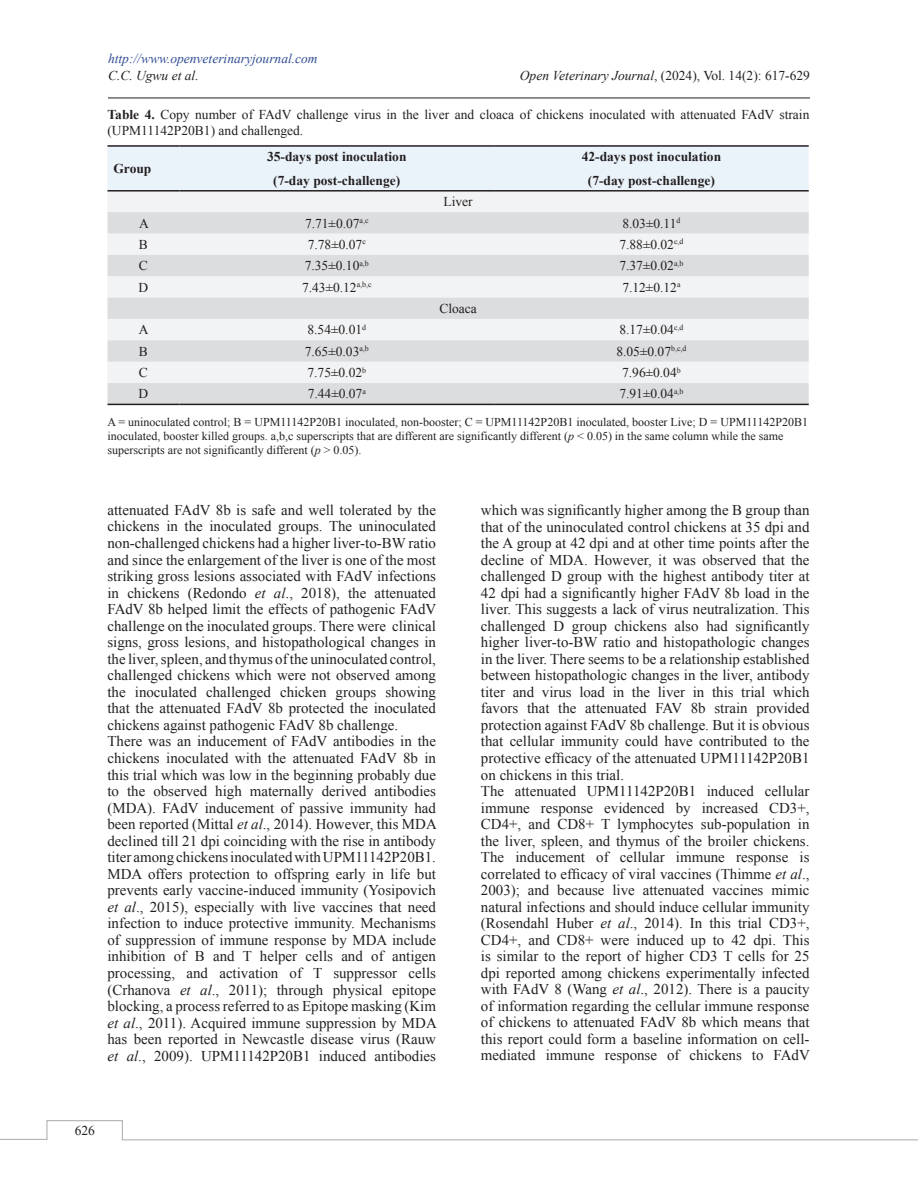
<style>
.page{position:relative;width:918px;height:1188px;background:#fff}
.page>*{position:absolute;margin:0;border:0;box-sizing:border-box;transform-origin:0 0}
.t1{font:15px/16.5px "Times New Roman";color:#231f20}
.t2{font:13.5px/16.2px "Times New Roman";color:#231f20}
.t3{font:700 13.5px/23.7px "Times New Roman";color:#231f20;text-align:center}
.t4{font:italic 13.5px "Times New Roman";color:#304d94}
.t5{font:italic 13.5px "Times New Roman";color:#231f20}
.t6{font:12px/14.4px "Times New Roman";color:#231f20}
.s1{font-style:italic}
.s2{font-weight:700}
</style>
<div class="page">
<hr style="left:108px;top:98px;width:702px;height:1px;background:#231f20">
<svg style="left:0;top:1120px;width:918px;height:21px"></svg>
<div style="left:107px;top:147px;width:702px;height:43px;background:#ebf3fa"></div>
<div style="left:108px;top:192px;width:700px;height:20px;background:#f2f3f4"></div>
<svg style="left:107px;top:212px;width:702px;height:192px;fill:#dcdddf"></svg>
<hr style="left:107px;top:145px;width:72px;height:2px;background:#231f20">
<hr style="left:179px;top:145px;width:315px;height:2px;background:#231f20">
<hr style="left:494px;top:145px;width:315px;height:2px;background:#231f20">
<hr style="left:107px;top:190px;width:72px;height:2px;background:#231f20">
<hr style="left:179px;top:190px;width:315px;height:2px;background:#231f20">
<hr style="left:494px;top:190px;width:315px;height:2px;background:#231f20">
<hr style="left:107px;top:404px;width:72px;height:1px;background:#231f20">
<hr style="left:179px;top:404px;width:315px;height:1px;background:#231f20">
<hr style="left:494px;top:404px;width:315px;height:1px;background:#231f20">
<p class="t4" style="left:108px;top:50px;width:211px">http://www.openveterinaryjournal.com</p>
<p class="t5" style="left:108px;top:66px;width:92px">C.C. Ugwu et al.</p>
<p class="t2" style="left:520px;top:67px;width:292px"><span class="s1">Open Veterinary Journal</span>, (2024), Vol. 14(2): 617-629</p>
<p class="t2" style="left:107px;top:106px;width:704px"><span class="s2">Table 4.</span> Copy number of FAdV challenge virus in the liver and cloaca of chickens inoculated with attenuated FAdV strain (UPM11142P20B1) and challenged.</p>
<p class="t3" style="left:113px;top:156px;width:40px">Group</p>
<p class="t3" style="left:267px;top:144px;width:141px">35-days post inoculation (7-day post-challenge)</p>
<p class="t3" style="left:582px;top:144px;width:141px">42-days post inoculation (7-day post-challenge)</p>
<p class="t2" style="left:444px;top:193px;width:31px">Liver</p>
<p class="t2" style="left:139px;top:215px;width:11px">A</p>
<p class="t2" style="left:305px;top:215px;width:65px">7.71±0.07<sup>a,c</sup></p>
<p class="t2" style="left:622px;top:215px;width:60px">8.03±0.11<sup>d</sup></p>
<p class="t2" style="left:139px;top:236px;width:11px">B</p>
<p class="t2" style="left:308px;top:236px;width:60px">7.78±0.07<sup>c</sup></p>
<p class="t2" style="left:619px;top:236px;width:66px">7.88±0.02<sup>c,d</sup></p>
<p class="t2" style="left:139px;top:257px;width:11px">C</p>
<p class="t2" style="left:305px;top:257px;width:66px">7.35±0.10<sup>a,b</sup></p>
<p class="t2" style="left:619px;top:257px;width:66px">7.37±0.02<sup>a,b</sup></p>
<p class="t2" style="left:139px;top:279px;width:11px">D</p>
<p class="t2" style="left:302px;top:279px;width:71px">7.43±0.12<sup>a,b,c</sup></p>
<p class="t2" style="left:622px;top:279px;width:60px">7.12±0.12<sup>a</sup></p>
<p class="t2" style="left:439px;top:300px;width:39px">Cloaca</p>
<p class="t2" style="left:139px;top:321px;width:11px">A</p>
<p class="t2" style="left:308px;top:321px;width:60px">8.54±0.01<sup>d</sup></p>
<p class="t2" style="left:619px;top:321px;width:66px">8.17±0.04<sup>c,d</sup></p>
<p class="t2" style="left:139px;top:343px;width:11px">B</p>
<p class="t2" style="left:305px;top:343px;width:66px">7.65±0.03<sup>a,b</sup></p>
<p class="t2" style="left:616px;top:343px;width:71px">8.05±0.07<sup>b,c,d</sup></p>
<p class="t2" style="left:139px;top:364px;width:11px">C</p>
<p class="t2" style="left:308px;top:364px;width:60px">7.75±0.02<sup>b</sup></p>
<p class="t2" style="left:622px;top:364px;width:60px">7.96±0.04<sup>b</sup></p>
<p class="t2" style="left:139px;top:386px;width:11px">D</p>
<p class="t2" style="left:308px;top:386px;width:60px">7.44±0.07<sup>a</sup></p>
<p class="t2" style="left:619px;top:386px;width:66px">7.91±0.04<sup>a,b</sup></p>
<p class="t6" style="left:107px;top:414px;width:702px">A = uninoculated control; B = UPM11142P20B1 inoculated, non-booster; C = UPM11142P20B1 inoculated, booster Live; D = UPM11142P20B1 inoculated, booster killed groups. a,b,c superscripts that are different are significantly different (<span class="s1">p</span> &lt; 0.05) in the same column while the same superscripts are not significantly different (<span class="s1">p</span> &gt; 0.05).</p>
<p class="t1" style="left:107px;top:501px;width:331px">attenuated FAdV 8b is safe and well tolerated by the chickens in the inoculated groups. The uninoculated non-challenged chickens had a higher liver-to-BW ratio and since the enlargement of the liver is one of the most striking gross lesions associated with FAdV infections in chickens (Redondo <span class="s1">et al</span>., 2018), the attenuated FAdV 8b helped limit the effects of pathogenic FAdV challenge on the inoculated groups. There were clinical signs, gross lesions, and histopathological changes in the liver, spleen, and thymus of the uninoculated control, challenged chickens which were not observed among the inoculated challenged chicken groups showing that the attenuated FAdV 8b protected the inoculated chickens against pathogenic FAdV 8b challenge.<br>There was an inducement of FAdV antibodies in the chickens inoculated with the attenuated FAdV 8b in this trial which was low in the beginning probably due to the observed high maternally derived antibodies (MDA). FAdV inducement of passive immunity had been reported (Mittal <span class="s1">et al</span>., 2014). However, this MDA declined till 21 dpi coinciding with the rise in antibody titer among chickens inoculated with UPM11142P20B1.<br>MDA offers protection to offspring early in life but prevents early vaccine-induced immunity (Yosipovich <span class="s1">et al</span>., 2015), especially with live vaccines that need infection to induce protective immunity. Mechanisms of suppression of immune response by MDA include inhibition of B and T helper cells and of antigen processing, and activation of T suppressor cells (Crhanova <span class="s1">et al</span>., 2011); through physical epitope blocking, a process referred to as Epitope masking (Kim <span class="s1">et al</span>., 2011). Acquired immune suppression by MDA has been reported in Newcastle disease virus (Rauw <span class="s1">et al</span>., 2009). UPM11142P20B1 induced antibodies</p>
<p class="t1" style="left:481px;top:502px;width:330px">which was significantly higher among the B group than that of the uninoculated control chickens at 35 dpi and the A group at 42 dpi and at other time points after the decline of MDA. However, it was observed that the challenged D group with the highest antibody titer at 42 dpi had a significantly higher FAdV 8b load in the liver. This suggests a lack of virus neutralization. This challenged D group chickens also had significantly higher liver-to-BW ratio and histopathologic changes in the liver. There seems to be a relationship established between histopathologic changes in the liver, antibody titer and virus load in the liver in this trial which favors that the attenuated FAV 8b strain provided protection against FAdV 8b challenge. But it is obvious that cellular immunity could have contributed to the protective efficacy of the attenuated UPM11142P20B1 on chickens in this trial.<br>The attenuated UPM11142P20B1 induced cellular immune response evidenced by increased CD3+, CD4+, and CD8+ T lymphocytes sub-population in the liver, spleen, and thymus of the broiler chickens.<br>The inducement of cellular immune response is correlated to efficacy of viral vaccines (Thimme <span class="s1">et al</span>., 2003); and because live attenuated vaccines mimic natural infections and should induce cellular immunity (Rosendahl Huber <span class="s1">et al</span>., 2014). In this trial CD3+, CD4+, and CD8+ were induced up to 42 dpi. This is similar to the report of higher CD3 T cells for 25 dpi reported among chickens experimentally infected with FAdV 8 (Wang <span class="s1">et al</span>., 2012). There is a paucity of information regarding the cellular immune response of chickens to attenuated FAdV 8b which means that this report could form a baseline information on cell&shy;mediated immune response of chickens to FAdV</p>
<p class="t2" style="left:75px;top:1122px;width:22px">626</p>
</div>
